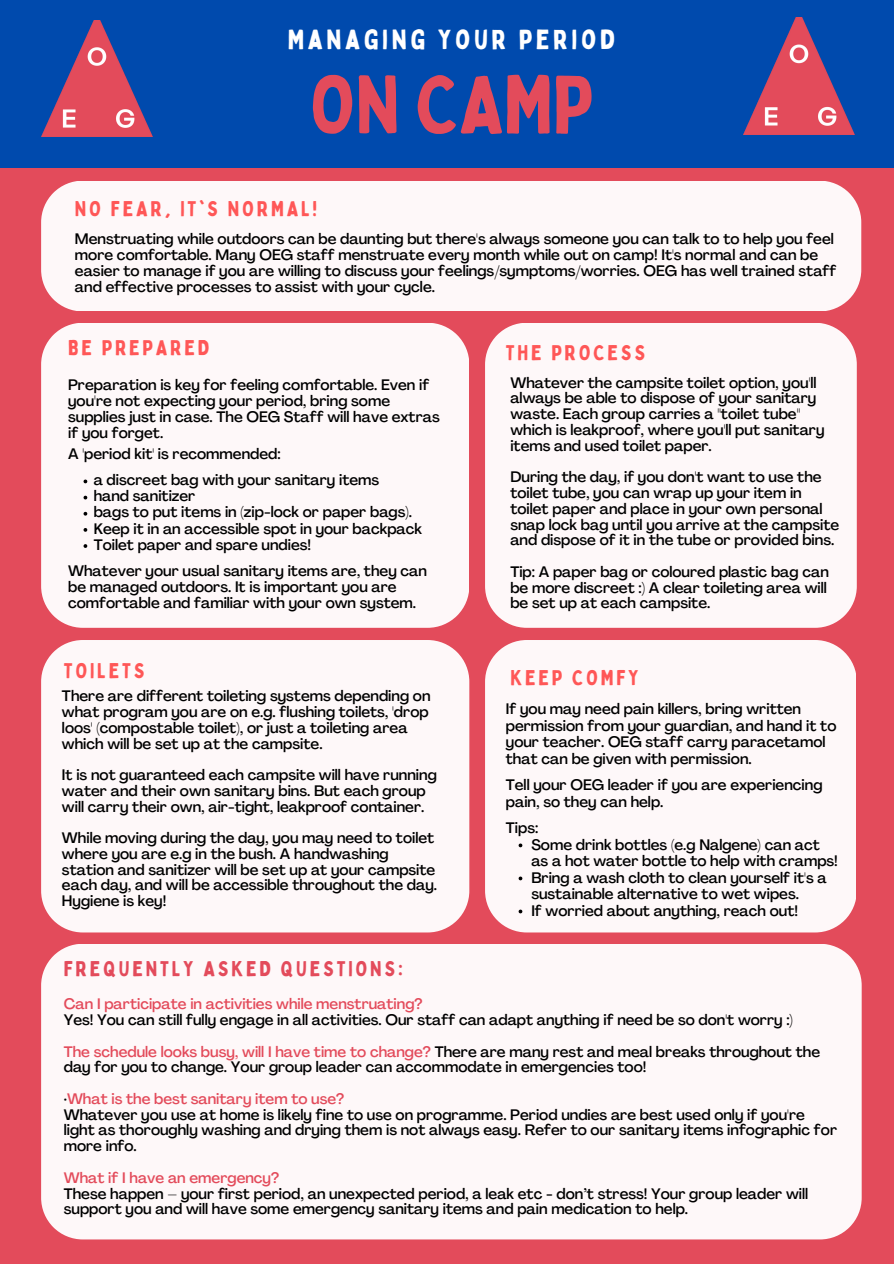
<style>
.page{position:relative;width:894px;height:1264px;background:#fff}
.page>*{position:absolute;margin:0;border:0;box-sizing:border-box;transform-origin:0 0}
.t1{font:80.85px "Bobby Jones";color:#e34b5b}
.t2{font:27px "Bobby Jones";letter-spacing:.13em;color:#fff}
.t3{font:21px "Bobby Jones";letter-spacing:.13em;color:#ff5757}
.t4{font:21px "Bobby Jones";letter-spacing:.13em;color:#e34b5b}
.t5{font:500 15px/15.8px "Agrandir";color:#000}
.t6{font:500 15px "Agrandir";color:#e34b5b}
.s1{color:#e34b5b}
</style>
<div class="page">
<div style="left:0;top:0;width:893px;height:1263px;background:#e34b5b"></div>
<div style="left:41px;top:181px;width:820px;height:129px;background:#fef8f9"></div>
<div style="left:41px;top:944px;width:820px;height:295px;background:#fef8f9"></div>
<div style="left:41px;top:323px;width:427px;height:305px;background:#fef8f9"></div>
<div style="left:485px;top:323px;width:371px;height:305px;background:#fef8f9"></div>
<div style="left:41px;top:640px;width:428px;height:292px;background:#fef8f9"></div>
<div style="left:485px;top:640px;width:369px;height:292px;background:#fef8f9"></div>
<div style="left:0;top:0;width:893px;height:167px;background:#004aad"></div>
<img style="left:743px;top:18px;width:111px;height:117px">
<img style="left:41px;top:20px;width:112px;height:117px">
<svg style="left:518px;top:843px;width:4px;height:4px"></svg>
<svg style="left:518px;top:876px;width:4px;height:4px"></svg>
<svg style="left:518px;top:909px;width:4px;height:4px"></svg>
<svg style="left:83px;top:479px;width:4px;height:4px"></svg>
<svg style="left:83px;top:495px;width:4px;height:4px"></svg>
<svg style="left:83px;top:512px;width:4px;height:3px"></svg>
<svg style="left:83px;top:528px;width:4px;height:4px"></svg>
<svg style="left:83px;top:544px;width:4px;height:4px"></svg>
<h2 class="t2" style="left:288px;top:22px;width:328px">MANAGING YOUR PERIOD</h2>
<h1 class="t1" style="left:309px;top:53px;width:285px">ON CAMP</h1>
<h3 class="t3" style="left:75px;top:195px;width:243px">NO FEAR, IT'S NORMAL!</h3>
<p class="t5" style="left:75px;top:233px;width:762px">Menstruating while outdoors can be daunting but there's always someone you can talk to to help you feel more comfortable. Many OEG staff menstruate every month while out on camp! It's normal and can be easier to manage if you are willing to discuss your feelings/symptoms/worries. OEG has well trained staff and effective processes to assist with your cycle.</p>
<h3 class="t3" style="left:68px;top:334px;width:142px">BE PREPARED</h3>
<p class="t5" style="left:68px;top:378px;width:373px;line-height:16.2px">Preparation is key for feeling comfortable. Even if you're not expecting your period, bring some supplies just in case. The OEG Staff will have extras if you forget.</p>
<p class="t5" style="left:68px;top:447px;width:214px">A 'period kit' is recommended:</p>
<p class="t5" style="left:94px;top:473px;width:330px;line-height:16.2px">a discreet bag with your sanitary items<br>hand sanitizer<br>bags to put items in (zip-lock or paper bags).<br>Keep it in an accessible spot in your backpack Toilet paper and spare undies!</p>
<p class="t5" style="left:68px;top:564px;width:360px;line-height:16.2px">Whatever your usual sanitary items are, they can be managed outdoors. It is important you are comfortable and familiar with your own system.</p>
<h3 class="t3" style="left:64px;top:657px;width:82px">TOILETS</h3>
<p class="t5" style="left:62px;top:689px;width:370px">There are different toileting systems depending on what program you are on e.g. flushing toilets, 'drop loos' (compostable toilet), or just a toileting area which will be set up at the campsite.</p>
<p class="t5" style="left:62px;top:768px;width:376px">It is not guaranteed each campsite will have running water and their own sanitary bins. But each group will carry their own, air-tight, leakproof container.</p>
<p class="t5" style="left:62px;top:831px;width:376px">While moving during the day, you may need to toilet where you are e.g in the bush. A handwashing station and sanitizer will be set up at your campsite each day, and will be accessible throughout the day.<br>Hygiene is key!</p>
<h3 class="t4" style="left:64px;top:955px;width:340px">FREQUENTLY ASKED QUESTIONS:</h3>
<h3 class="t3" style="left:505px;top:339px;width:141px">THE PROCESS</h3>
<p class="t5" style="left:510px;top:376px;width:315px">Whatever the campsite toilet option, you'll always be able to dispose of your sanitary waste. Each group carries a "toilet tube" which is leakproof, where you'll put sanitary items and used toilet paper.</p>
<p class="t5" style="left:510px;top:470px;width:330px">During the day, if you don't want to use the toilet tube, you can wrap up your item in toilet paper and place in your own personal snap lock bag until you arrive at the campsite and dispose of it in the tube or provided bins.</p>
<p class="t5" style="left:510px;top:565px;width:320px">Tip: A paper bag or coloured plastic bag can be more discreet :) A clear toileting area will be set up at each campsite.</p>
<h3 class="t3" style="left:510px;top:664px;width:130px">KEEP COMFY</h3>
<p class="t5" style="left:505px;top:702px;width:332px;line-height:16.5px">If you may need pain killers, bring written permission from your guardian, and hand it to your teacher. OEG staff carry paracetamol that can be given with permission.</p>
<p class="t5" style="left:505px;top:778px;width:318px;line-height:16.5px">Tell your OEG leader if you are experiencing pain, so they can help.</p>
<p class="t5" style="left:505px;top:821px;width:34px">Tips:</p>
<p class="t5" style="left:531px;top:837px;width:308px;line-height:16.5px">Some drink bottles (e.g Nalgene) can act as a hot water bottle to help with cramps!<br>Bring a wash cloth to clean yourself it's a sustainable alternative to wet wipes.<br>If worried about anything, reach out!</p>
<p class="t6" style="left:64px;top:998px;width:360px">Can I participate in activities while menstruating?</p>
<p class="t5" style="left:64px;top:1005px;width:757px;line-height:31.5px">Yes! You can still fully engage in all activities. Our staff can adapt anything if need be so don't worry :)<br><span class="s1">The schedule looks busy, will I have time to change?</span> There are many rest and meal breaks throughout the</p>
<p class="t5" style="left:64px;top:1052px;width:584px;line-height:31.5px">day for you to change. Your group leader can accommodate in emergencies too! ·<span class="s1">What is the best sanitary item to use?</span></p>
<p class="t5" style="left:64px;top:1107px;width:774px">Whatever you use at home is likely fine to use on programme. Period undies are best used only if you're light as thoroughly washing and drying them is not always easy. Refer to our sanitary items infographic for more info.</p>
<p class="t6" style="left:64px;top:1171px;width:217px">What if I have an emergency?</p>
<p class="t5" style="left:64px;top:1186px;width:745px">These happen – your first period, an unexpected period, a leak etc - don’t stress! Your group leader will support you and will have some emergency sanitary items and pain medication to help.</p>
</div>
